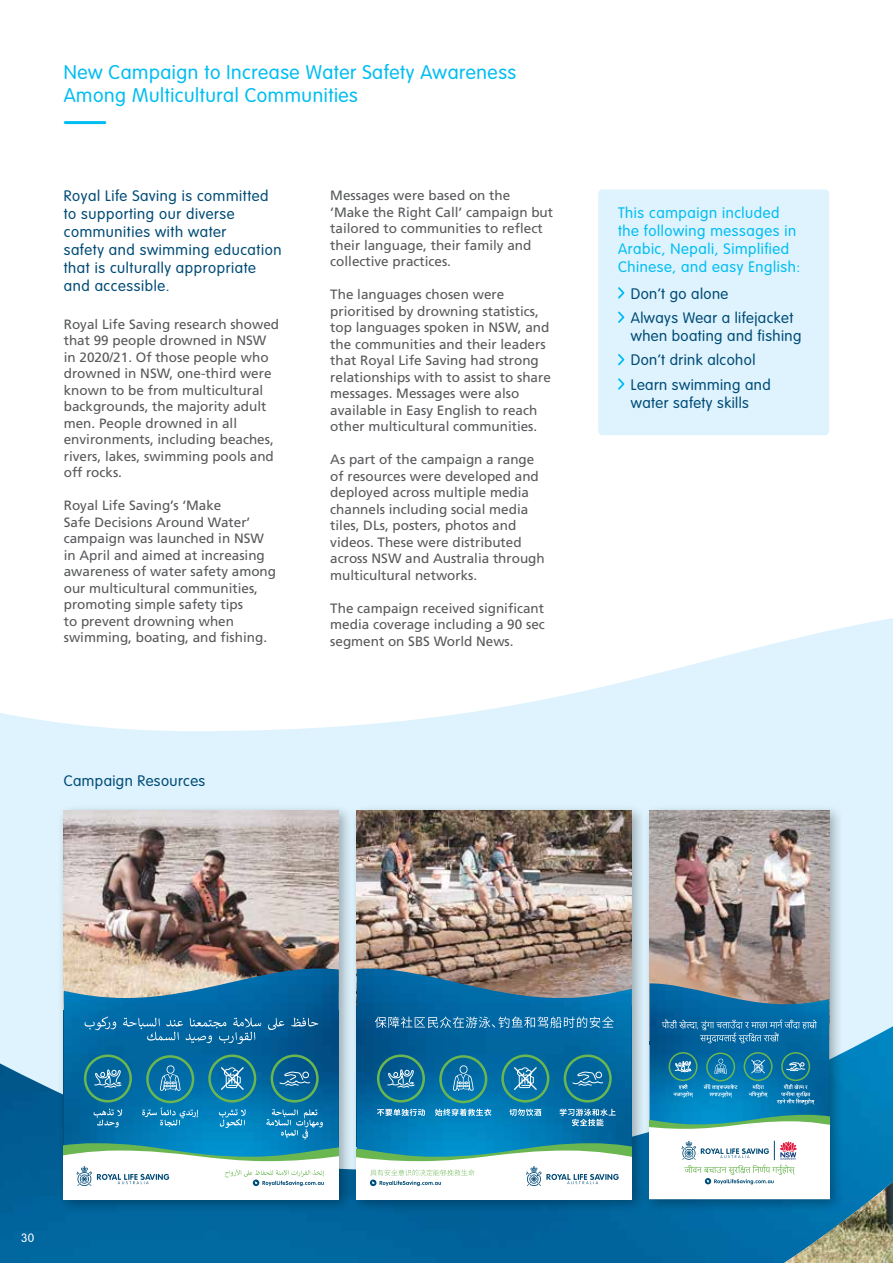
<style>
.page{position:relative;width:893px;height:1263px;background:#fff}
.page>*{position:absolute;margin:0;border:0;box-sizing:border-box;transform-origin:0 0}
.t1{font:300 19.5px/22.5px "VAG Rounded";letter-spacing:.03em;color:#00bdf2}
.t2{font:300 15px/18px "VAG Rounded";letter-spacing:.04em;color:#004b76}
.t3{font:300 15px/18px "VAG Rounded";letter-spacing:.04em;color:#00bdf2}
.t4{font:13.5px/16.5px "Frutiger";color:#58595b}
.t5{font:300 12px "VAG Rounded";color:#fff}
</style>
<div class="page">
<svg style="left:0;top:618px;width:893px;height:193px;fill:#def3fd"></svg>
<svg style="left:0;top:845px;width:893px;height:418px;background:#4392bc"></svg>
<img style="left:784px;top:1182px;width:109px;height:81px">
<div style="left:57px;top:803px;width:296px;height:411px;background:#000;opacity:.3"></div>
<img style="left:64px;top:810px;width:275px;height:158px">
<img style="left:64px;top:968px;width:275px;height:139px">
<svg style="left:85px;top:1016px;width:233px;height:28px;background:#1971a6"></svg>
<div style="left:271px;top:1054px;width:48px;height:48px;border:3px solid #6ab650;border-radius:50%"></div>
<div style="left:208px;top:1054px;width:48px;height:48px;border:3px solid #6ab650;border-radius:50%"></div>
<svg style="left:221px;top:1067px;width:23px;height:23px"></svg>
<div style="left:146px;top:1055px;width:48px;height:48px;border:3px solid #6ab650;border-radius:50%"></div>
<svg style="left:160px;top:1065px;width:21px;height:26px"></svg>
<div style="left:84px;top:1054px;width:48px;height:48px;border:3px solid #6ab650;border-radius:50%"></div>
<svg style="left:94px;top:1069px;width:28px;height:26px"></svg>
<svg style="left:64px;top:1107px;width:275px;height:92px"></svg>
<svg style="left:279px;top:1071px;width:32px;height:15px"></svg>
<div style="left:350px;top:803px;width:296px;height:411px;background:#000;opacity:.3"></div>
<img style="left:357px;top:810px;width:275px;height:158px">
<img style="left:357px;top:968px;width:275px;height:175px">
<svg style="left:375px;top:1016px;width:239px;height:12px;background:#3f8ab7"></svg>
<svg style="left:560px;top:1108px;width:56px;height:18px"></svg>
<svg style="left:509px;top:1109px;width:32px;height:7px"></svg>
<svg style="left:435px;top:1108px;width:56px;height:8px"></svg>
<svg style="left:377px;top:1109px;width:48px;height:7px"></svg>
<div style="left:564px;top:1054px;width:48px;height:48px;border:3px solid #6ab650;border-radius:50%"></div>
<div style="left:501px;top:1054px;width:48px;height:48px;border:3px solid #6ab650;border-radius:50%"></div>
<svg style="left:514px;top:1067px;width:23px;height:23px"></svg>
<div style="left:439px;top:1055px;width:48px;height:48px;border:3px solid #6ab650;border-radius:50%"></div>
<svg style="left:453px;top:1065px;width:21px;height:26px"></svg>
<div style="left:377px;top:1054px;width:48px;height:48px;border:3px solid #6ab650;border-radius:50%"></div>
<svg style="left:387px;top:1069px;width:28px;height:26px"></svg>
<svg style="left:357px;top:1143px;width:275px;height:56px"></svg>
<svg style="left:572px;top:1071px;width:32px;height:15px"></svg>
<div style="left:643px;top:803px;width:201px;height:411px;background:#000;opacity:.3"></div>
<img style="left:649px;top:810px;width:180px;height:173px">
<img style="left:649px;top:983px;width:180px;height:132px">
<svg style="left:662px;top:1019px;width:155px;height:24px;background:#2378ab"></svg>
<svg style="left:777px;top:1084px;width:37px;height:20px"></svg>
<svg style="left:749px;top:1084px;width:19px;height:13px"></svg>
<svg style="left:703px;top:1084px;width:35px;height:13px"></svg>
<svg style="left:673px;top:1084px;width:20px;height:13px"></svg>
<div style="left:781px;top:1052px;width:29px;height:29px;border:2px solid #6ab650;border-radius:50%"></div>
<div style="left:744px;top:1052px;width:29px;height:29px;border:2px solid #6ab650;border-radius:50%"></div>
<svg style="left:751px;top:1060px;width:14px;height:13px"></svg>
<div style="left:706px;top:1052px;width:29px;height:29px;border:2px solid #6ab650;border-radius:50%"></div>
<svg style="left:714px;top:1059px;width:13px;height:15px"></svg>
<div style="left:669px;top:1052px;width:29px;height:29px;border:2px solid #6ab650;border-radius:50%"></div>
<svg style="left:674px;top:1061px;width:18px;height:11px"></svg>
<svg style="left:786px;top:1062px;width:19px;height:9px"></svg>
<svg style="left:649px;top:1115px;width:180px;height:84px"></svg>
<div style="left:598px;top:189px;width:231px;height:246px;background:#def3fd;border-radius:4px"></div>
<hr style="left:65px;top:121px;width:40px;height:3px;background:#00bdf2">
<svg style="left:618px;top:287px;width:7px;height:12px"></svg>
<svg style="left:618px;top:311px;width:7px;height:12px"></svg>
<svg style="left:618px;top:354px;width:7px;height:12px"></svg>
<svg style="left:618px;top:378px;width:7px;height:12px"></svg>
<h1 class="t1" style="left:64px;top:61px;width:454px">New Campaign to Increase Water Safety Awareness<br>Among Multicultural Communities</h1>
<p class="t2" style="left:64px;top:187px;width:219px">Royal Life Saving is committed to supporting our diverse communities with water<br>safety and swimming education that is culturally appropriate and accessible.</p>
<p class="t4" style="left:64px;top:316px;width:217px">Royal Life Saving research showed that 99 people drowned in NSW in 2020/21. Of those people who drowned in NSW, one-third were known to be from multicultural backgrounds, the majority adult men. People drowned in all environments, including beaches, rivers, lakes, swimming pools and off rocks.</p>
<p class="t4" style="left:64px;top:497px;width:214px">Royal Life Saving’s ‘Make<br>Safe Decisions Around Water’ campaign was launched in NSW in April and aimed at increasing awareness of water safety among our multicultural communities, promoting simple safety tips<br>to prevent drowning when swimming, boating, and fishing.</p>
<p class="t4" style="left:330px;top:187px;width:224px">Messages were based on the<br>‘Make the Right Call’ campaign but tailored to communities to reflect their language, their family and collective practices.</p>
<p class="t4" style="left:330px;top:286px;width:222px">The languages chosen were prioritised by drowning statistics, top languages spoken in NSW, and the communities and their leaders that Royal Life Saving had strong relationships with to assist to share messages. Messages were also available in Easy English to reach other multicultural communities.</p>
<p class="t4" style="left:330px;top:451px;width:216px">As part of the campaign a range of resources were developed and deployed across multiple media channels including social media tiles, DLs, posters, photos and videos. These were distributed across NSW and Australia through multicultural networks.</p>
<p class="t4" style="left:330px;top:599px;width:216px;text-align:justify">The campaign received significant media coverage including a 90 sec segment on SBS World News.</p>
<p class="t2" style="left:64px;top:771px;width:143px">Campaign Resources</p>
<p class="t3" style="left:618px;top:204px;width:184px">This campaign included the following messages in<br>Arabic, Nepali, Simplified<br>Chinese, and easy English:</p>
<p class="t2" style="left:631px;top:281px;width:164px;line-height:24.5px">Don’t go alone<br>Always Wear a lifejacket</p>
<p class="t2" style="left:631px;top:323px;width:172px;line-height:24.5px">when boating and fishing<br>Don’t drink alcohol<br>Learn swimming and</p>
<p class="t2" style="left:631px;top:393px;width:120px">water safety skills</p>
<p class="t5" style="left:21px;top:1231px;width:14px">30</p>
</div>
